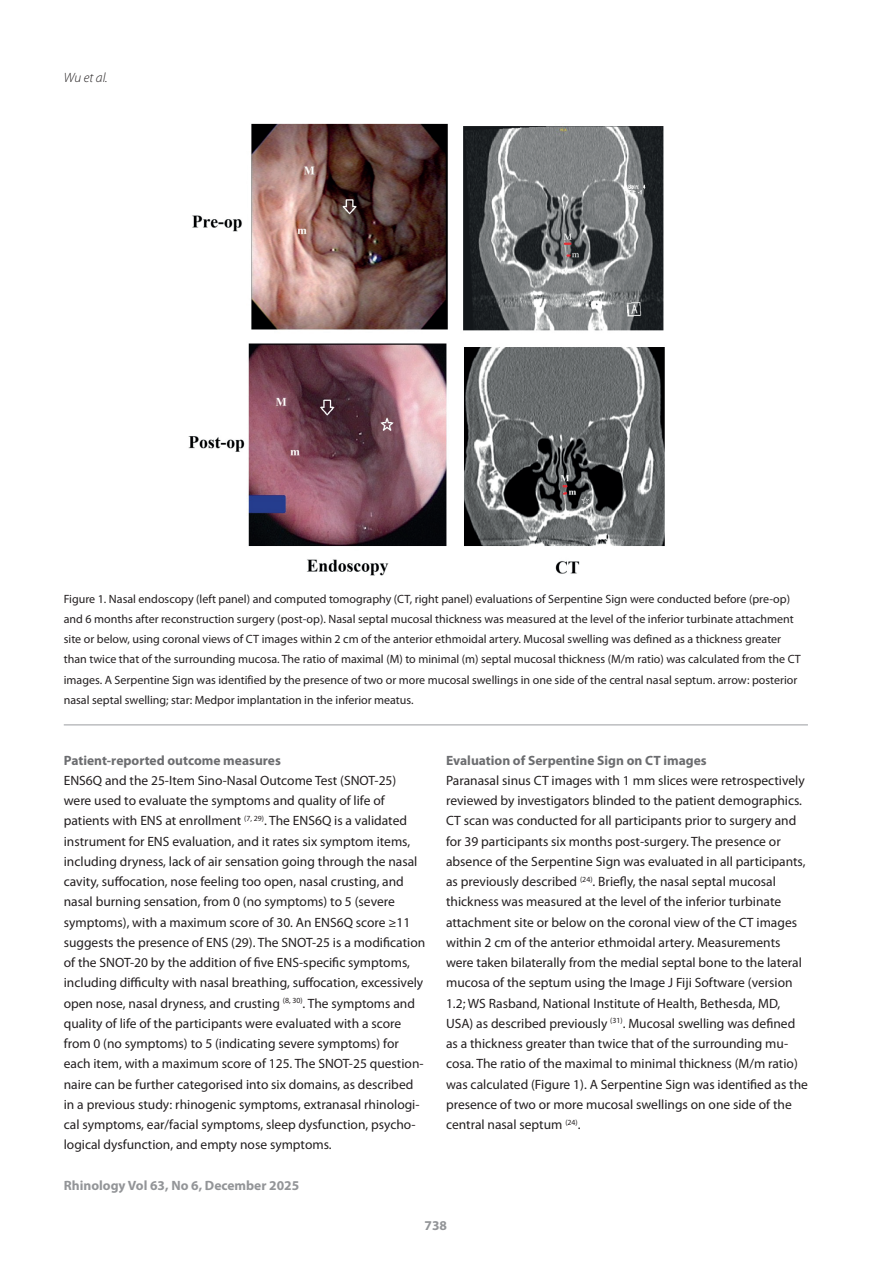
<style>
.page{position:relative;width:893px;height:1263px;background:#fff}
.page>*{position:absolute;margin:0;border:0;box-sizing:border-box;transform-origin:0 0}
.Kopje{font:13.5px/20.2px "Myriad Pro";color:#231f20}
.Kopje-2{font:700 13.5px "Myriad Pro";color:#6c6d70}
.t1{font:700 13.5px "Myriad Pro";color:#939598}
.t2{font:italic 300 13.5px "Myriad Pro";color:#231f20}
.bijschrift{font:12px/20.2px "Myriad Pro";color:#231f20}
</style>
<div class="page">
<img style="left:188px;top:123px;width:477px;height:453px">
<hr style="left:64px;top:724px;width:744px;height:2px;background:#bcbdc0">
<p class="t2" style="left:64px;top:70px;width:45px">Wu et al.</p>
<p class="bijschrift" style="left:64px;top:589px;width:739px">Figure 1. Nasal endoscopy (left panel) and computed tomography (CT, right panel) evaluations of Serpentine Sign were conducted before (pre-op) and 6 months after reconstruction surgery (post-op). Nasal septal mucosal thickness was measured at the level of the inferior turbinate attachment site or below, using coronal views of CT images within 2 cm of the anterior ethmoidal artery. Mucosal swelling was defined as a thickness greater than twice that of the surrounding mucosa. The ratio of maximal (M) to minimal (m) septal mucosal thickness (M/m ratio) was calculated from the CT images. A Serpentine Sign was identified by the presence of two or more mucosal swellings in one side of the central nasal septum. arrow: posterior nasal septal swelling; star: Medpor implantation in the inferior meatus.</p>
<p class="Kopje-2" style="left:64px;top:752px;width:219px">Patient-reported outcome measures</p>
<p class="Kopje" style="left:64px;top:770px;width:363px">ENS6Q and the 25-Item Sino-Nasal Outcome Test (SNOT-25) were used to evaluate the symptoms and quality of life of patients with ENS at enrollment <sup>(7,</sup> <sup>29)</sup>. The ENS6Q is a validated instrument for ENS evaluation, and it rates six symptom items, including dryness, lack of air sensation going through the nasal cavity, suffocation, nose feeling too open, nasal crusting, and nasal burning sensation, from 0 (no symptoms) to 5 (severe symptoms), with a maximum score of 30. An ENS6Q score ≥11 suggests the presence of ENS (29). The SNOT-25 is a modification of the SNOT-20 by the addition of five ENS-specific symptoms, including difficulty with nasal breathing, suffocation, excessively open nose, nasal dryness, and crusting <sup>(8,</sup> <sup>30)</sup>. The symptoms and quality of life of the participants were evaluated with a score from 0 (no symptoms) to 5 (indicating severe symptoms) for each item, with a maximum score of 125. The SNOT-25 question&shy;naire can be further categorised into six domains, as described in a previous study: rhinogenic symptoms, extranasal rhinologi&shy;cal symptoms, ear/facial symptoms, sleep dysfunction, psycho&shy;logical dysfunction, and empty nose symptoms.</p>
<p class="t1" style="left:64px;top:1178px;width:237px">Rhinology Vol 63, No 6, December 2025</p>
<p class="Kopje-2" style="left:446px;top:752px;width:262px">Evaluation of Serpentine Sign on CT images</p>
<p class="Kopje" style="left:446px;top:770px;width:363px">Paranasal sinus CT images with 1 mm slices were retrospectively reviewed by investigators blinded to the patient demographics.<br>CT scan was conducted for all participants prior to surgery and for 39 participants six months post-surgery. The presence or absence of the Serpentine Sign was evaluated in all participants, as previously described <sup>(24)</sup>. Briefly, the nasal septal mucosal thickness was measured at the level of the inferior turbinate attachment site or below on the coronal view of the CT images within 2 cm of the anterior ethmoidal artery. Measurements were taken bilaterally from the medial septal bone to the lateral mucosa of the septum using the Image J Fiji Software (version 1.2; WS Rasband, National Institute of Health, Bethesda, MD, USA) as described previously <sup>(31)</sup>. Mucosal swelling was defined as a thickness greater than twice that of the surrounding mu&shy;cosa. The ratio of the maximal to minimal thickness (M/m ratio) was calculated (Figure 1). A Serpentine Sign was identified as the presence of two or more mucosal swellings on one side of the central nasal septum <sup>(24)</sup>.</p>
<p class="t1" style="left:425px;top:1218px;width:24px">738</p>
</div>
